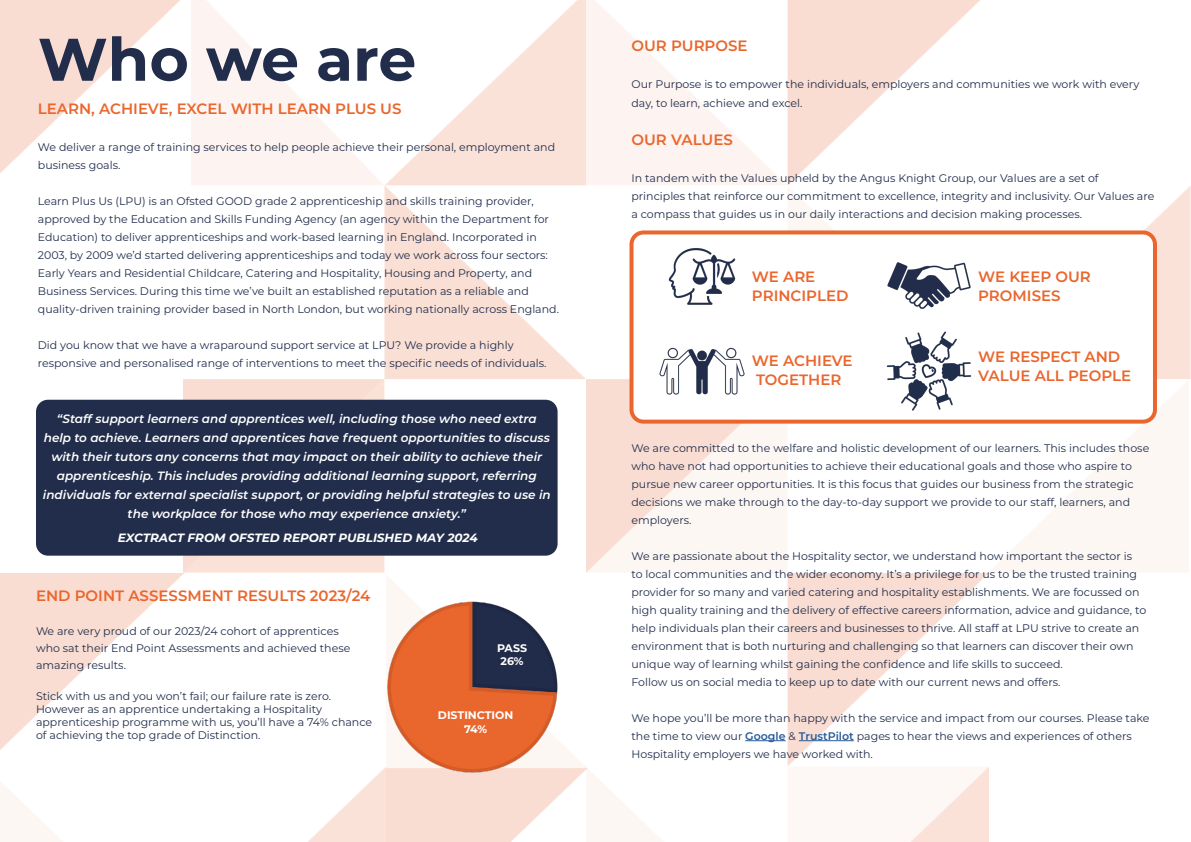
<style>
.page{position:relative;width:1191px;height:842px;background:#fff}
.page>*{position:absolute;margin:0;border:0;box-sizing:border-box;transform-origin:0 0}
.t1{font:700 60px "Montserrat";color:#212d4b}
.t2{font:600 15px/19px "Montserrat";color:#ea662d}
.t3{font:italic 600 12px/19px "Montserrat";color:#fff;text-align:center}
.t4{font:italic 700 12px "Montserrat";color:#fff}
.t5{font:11px/18px "Montserrat";color:#212d4b}
.t6{font:700 11px/13.2px "Montserrat";color:#fff;text-align:center}
.s1{font-weight:600;color:#275b9b}
</style>
<div class="page">
<img style="left:0;top:0;width:1191px;height:842px">
<div style="left:36px;top:400px;width:521px;height:156px;background:#212d4b;border-radius:12px"></div>
<hr style="left:745px;top:740px;width:40px;height:1px;background:#275b9b">
<hr style="left:799px;top:740px;width:54px;height:1px;background:#275b9b">
<div style="left:631px;top:232px;width:524px;height:190px;background:#fff;border-radius:12px"></div>
<div style="left:629px;top:230px;width:528px;height:194px;border:4px solid #ea662d;border-radius:12px"></div>
<img style="left:659px;top:347px;width:86px;height:48px">
<img style="left:668px;top:248px;width:68px;height:57px">
<img style="left:887px;top:262px;width:84px;height:47px">
<img style="left:879px;top:332px;width:99px;height:89px">
<img style="left:372px;top:587px;width:200px;height:200px">
<h1 class="t1" style="left:38px;top:16px;width:380px">Who we are</h1>
<h2 class="t2" style="left:631px;top:35px;width:118px">OUR PURPOSE</h2>
<p class="t5" style="left:631px;top:74px;width:509px;line-height:19px">Our Purpose is to empower the individuals, employers and communities we work with every day, to learn, achieve and excel.</p>
<h2 class="t2" style="left:631px;top:129px;width:103px">OUR VALUES</h2>
<p class="t5" style="left:631px;top:168px;width:524px">In tandem with the Values upheld by the Angus Knight Group, our Values are a set of principles that reinforce our commitment to excellence, integrity and inclusivity. Our Values are a compass that guides us in our daily interactions and decision making processes.</p>
<h2 class="t2" style="left:38px;top:98px;width:365px">LEARN, ACHIEVE, EXCEL WITH LEARN PLUS US</h2>
<p class="t5" style="left:38px;top:137px;width:519px">We deliver a range of training services to help people achieve their personal, employment and business goals.</p>
<p class="t5" style="left:38px;top:191px;width:522px">Learn Plus Us (LPU) is an Ofsted GOOD grade 2 apprenticeship and skills training provider, approved by the Education and Skills Funding Agency (an agency within the Department for Education) to deliver apprenticeships and work-based learning in England. Incorporated in 2003, by 2009 we’d started delivering apprenticeships and today we work across four sectors:<br>Early Years and Residential Childcare, Catering and Hospitality, Housing and Property, and Business Services. During this time we’ve built an established reputation as a reliable and quality-driven training provider based in North London, but working nationally across England.</p>
<p class="t5" style="left:38px;top:335px;width:510px">Did you know that we have a wraparound support service at LPU? We provide a highly responsive and personalised range of interventions to meet the specific needs of individuals.</p>
<h2 class="t2" style="left:752px;top:266px;width:98px">WE ARE<br>PRINCIPLED</h2>
<h2 class="t2" style="left:978px;top:266px;width:114px">WE KEEP OUR<br>PROMISES</h2>
<h2 class="t2" style="left:752px;top:350px;width:102px">WE ACHIEVE<br>TOGETHER</h2>
<h2 class="t2" style="left:978px;top:347px;width:154px">WE RESPECT AND<br>VALUE ALL PEOPLE</h2>
<p class="t3" style="left:43px;top:408px;width:509px">“Staff support learners and apprentices well, including those who need extra help to achieve. Learners and apprentices have frequent opportunities to discuss with their tutors any concerns that may impact on their ability to achieve their apprenticeship. This includes providing additional learning support, referring individuals for external specialist support, or providing helpful strategies to use in the workplace for those who may experience anxiety.”</p>
<p class="t4" style="left:118px;top:529px;width:361px">EXCTRACT FROM OFSTED REPORT PUBLISHED MAY 2024</p>
<h2 class="t2" style="left:36px;top:586px;width:336px">END POINT ASSESSMENT RESULTS 2023/24</h2>
<p class="t5" style="left:36px;top:623px;width:316px;line-height:17px">We are very proud of our 2023/24 cohort of apprentices who sat their End Point Assessments and achieved these amazing results.</p>
<p class="t5" style="left:36px;top:689px;width:338px;line-height:13.2px">Stick with us and you won’t fail; our failure rate is zero.<br>However as an apprentice undertaking a Hospitality apprenticeship programme with us, you’ll have a 74% chance of achieving the top grade of Distinction.</p>
<p class="t6" style="left:497px;top:641px;width:32px">PASS<br>26%</p>
<p class="t6" style="left:438px;top:708px;width:77px">DISTINCTION<br>74%</p>
<p class="t5" style="left:631px;top:438px;width:519px">We are committed to the welfare and holistic development of our learners. This includes those who have not had opportunities to achieve their educational goals and those who aspire to pursue new career opportunities. It is this focus that guides our business from the strategic decisions we make through to the day-to-day support we provide to our staff, learners, and employers.</p>
<p class="t5" style="left:631px;top:546px;width:516px">We are passionate about the Hospitality sector, we understand how important the sector is<br>to local communities and the wider economy. It’s a privilege for us to be the trusted training provider for so many and varied catering and hospitality establishments. We are focussed on high quality training and the delivery of effective careers information, advice and guidance, to help individuals plan their careers and businesses to thrive. All staff at LPU strive to create an environment that is both nurturing and challenging so that learners can discover their own unique way of learning whilst gaining the confidence and life skills to succeed.<br>Follow us on social media to keep up to date with our current news and offers.</p>
<p class="t5" style="left:631px;top:708px;width:519px">We hope you’ll be more than happy with the service and impact from our courses. Please take the time to view our <span class="s1">Google</span> &amp; <span class="s1">TrustPilot</span> pages to hear the views and experiences of others<br>Hospitality employers we have worked with.</p>
</div>
